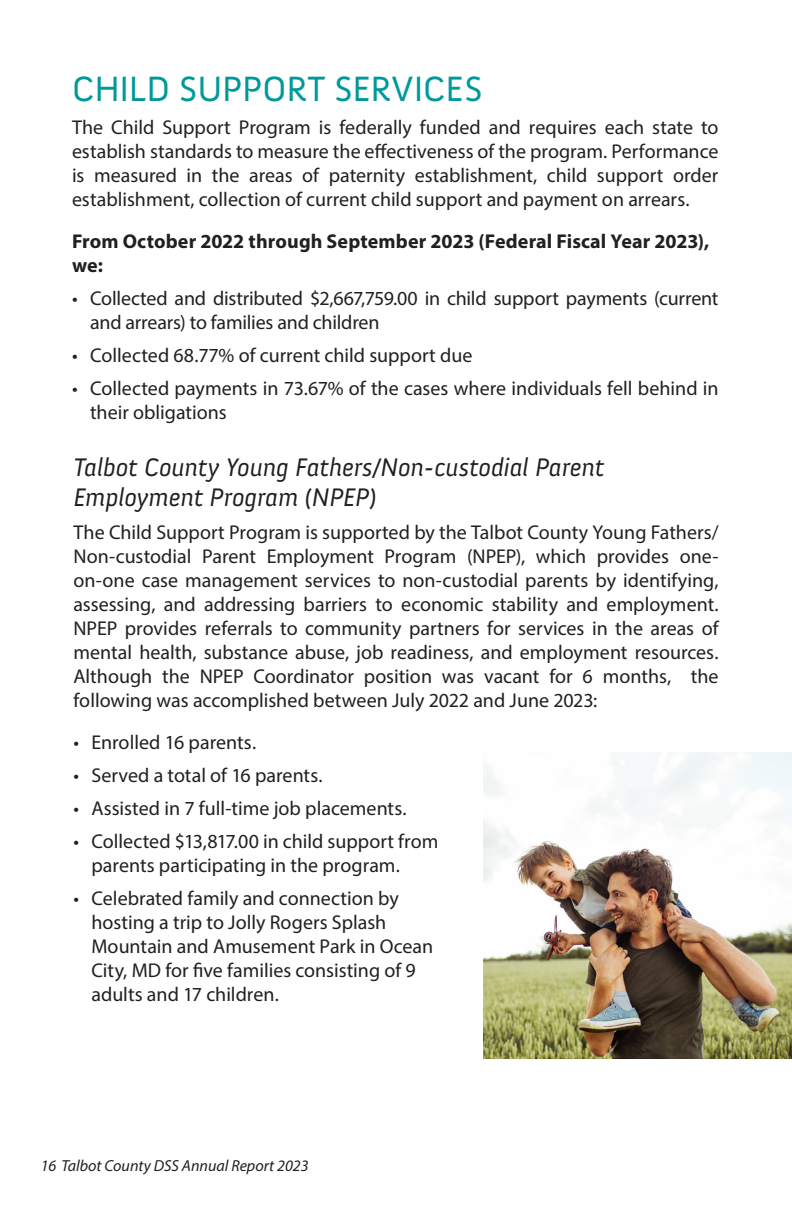
<style>
.page{position:relative;width:792px;height:1224px;background:#fff}
.page>*{position:absolute;margin:0;border:0;box-sizing:border-box;transform-origin:0 0}
.Bulet_head{font:36px "Anivers";letter-spacing:-.005em;color:#00999a}
.Bullet_copy_with_space{font:italic 26px/30px "Anivers";letter-spacing:-.005em;color:#231f20}
.Bullet_copy_with_space-2{font:20px/24px "Myriad Pro";color:#231f20}
.Bullet_copy_with_space-3{font:700 20px/24px "Myriad Pro";letter-spacing:.005em;color:#231f20}
.t1{font:italic 16px "Myriad Pro";color:#231f20}
</style>
<div class="page">
<img style="left:483px;top:753px;width:309px;height:306px">
<p class="Bulet_head" style="left:72px;top:69px;width:412px">CHILD SUPPORT SERVICES</p>
<p class="Bullet_copy_with_space-2" style="left:72px;top:115px;width:648px;text-align:justify">The Child Support Program is federally funded and requires each state to establish standards to measure the effectiveness of the program. Performance is measured in the areas of paternity establishment, child support order establishment, collection of current child support and payment on arrears.</p>
<p class="Bullet_copy_with_space-3" style="left:72px;top:229px;width:639px">From October 2022 through September 2023 (Federal Fiscal Year 2023), we:</p>
<p class="Bullet_copy_with_space-2" style="left:90px;top:286px;width:630px;text-indent:-18px">• Collected and distributed $2,667,759.00 in child support payments (current and arrears) to families and children</p>
<p class="Bullet_copy_with_space-2" style="left:72px;top:343px;width:402px">• Collected 68.77% of current child support due</p>
<p class="Bullet_copy_with_space-2" style="left:90px;top:376px;width:630px;text-indent:-18px">• Collected payments in 73.67% of the cases where individuals fell behind in their obligations</p>
<p class="Bullet_copy_with_space" style="left:73px;top:453px;width:533px">Talbot County Young Fathers/Non-custodial Parent<br>Employment Program (NPEP)</p>
<p class="Bullet_copy_with_space-2" style="left:73px;top:520px;width:647px;text-align:justify">The Child Support Program is supported by the Talbot County Young Fathers/ Non-custodial Parent Employment Program (NPEP), which provides one&shy;on-one case management services to non-custodial parents by identifying, assessing, and addressing barriers to economic stability and employment.<br>NPEP provides referrals to community partners for services in the areas of mental health, substance abuse, job readiness, and employment resources.<br>Although the NPEP Coordinator position was vacant for 6 months, the following was accomplished between July 2022 and June 2023:</p>
<p class="Bullet_copy_with_space-2" style="left:73px;top:730px;width:184px">• Enrolled 16 parents.</p>
<p class="Bullet_copy_with_space-2" style="left:73px;top:763px;width:251px">• Served a total of 16 parents.</p>
<p class="Bullet_copy_with_space-2" style="left:73px;top:796px;width:335px">• Assisted in 7 full-time job placements.</p>
<p class="Bullet_copy_with_space-2" style="left:91px;top:829px;width:349px;text-indent:-18px">• Collected $13,817.00 in child support from parents participating in the program.</p>
<p class="Bullet_copy_with_space-2" style="left:91px;top:886px;width:343px;text-indent:-18px">• Celebrated family and connection by hosting a trip to Jolly Rogers Splash Mountain and Amusement Park in Ocean City, MD for five families consisting of 9 adults and 17 children.</p>
<p class="t1" style="left:41px;top:1155px;width:269px">16 Talbot County DSS Annual Report 2023</p>
</div>
